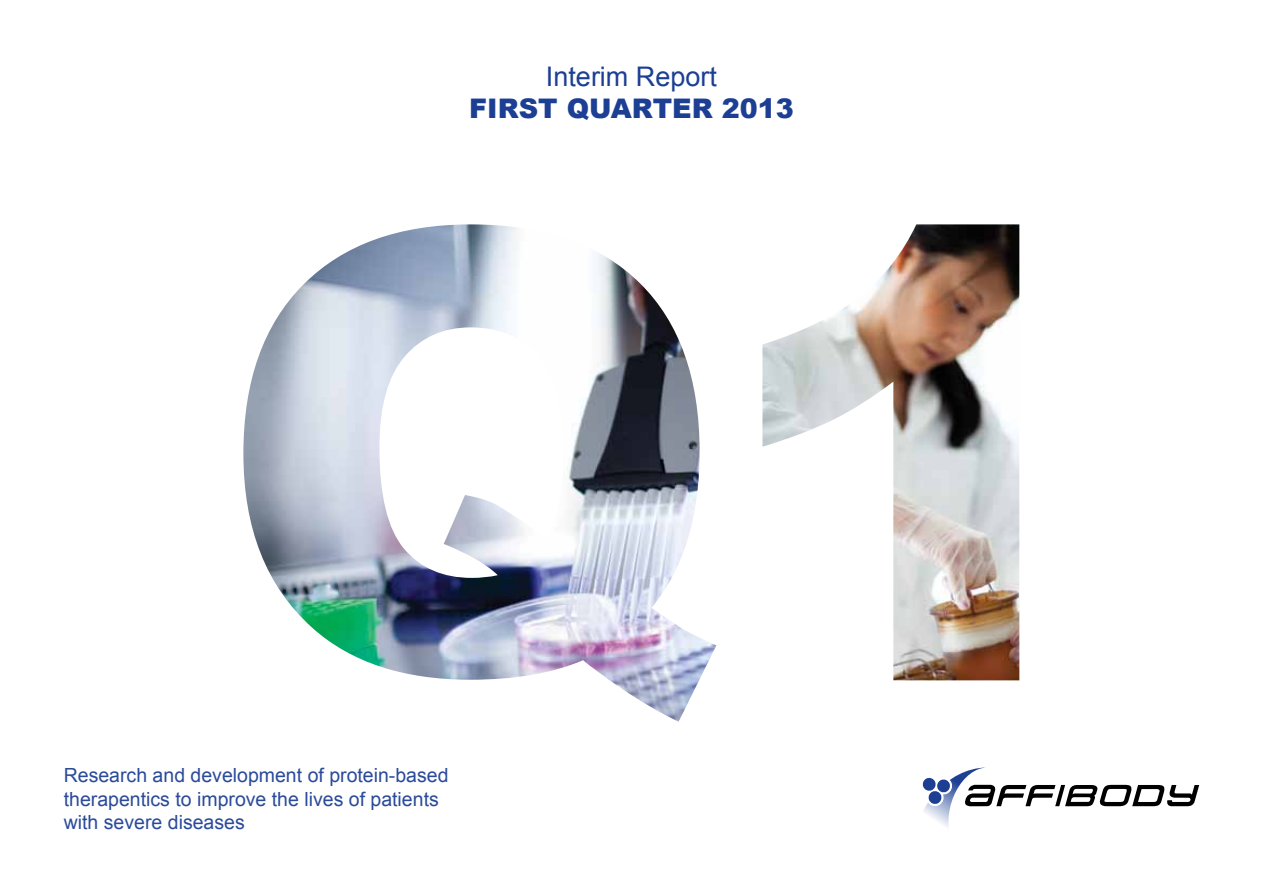
<style>
.page{position:relative;width:1263px;height:893px;background:#fff}
.page>*{position:absolute;margin:0;border:0;box-sizing:border-box;transform-origin:0 0}
.t1{font:900 27px "Arial";color:#1c3f94}
.t2{font:27px "Arial";color:#1c3f94}
.t3{font:19.5px/23.4px "Arial";color:#2a4a9a}
</style>
<div class="page">
<img style="left:762px;top:224px;width:257px;height:456px">
<img style="left:243px;top:224px;width:473px;height:498px">
<svg style="left:922px;top:767px;width:277px;height:60px"></svg>
<h1 class="t2" style="left:546px;top:58px;width:173px">Interim Report</h1>
<h1 class="t1" style="left:469px;top:89px;width:326px">FIRST QUARTER 2013</h1>
<p class="t3" style="left:64px;top:764px;width:386px">Research and development of protein-based therapentics to improve the lives of patients with severe diseases</p>
</div>
